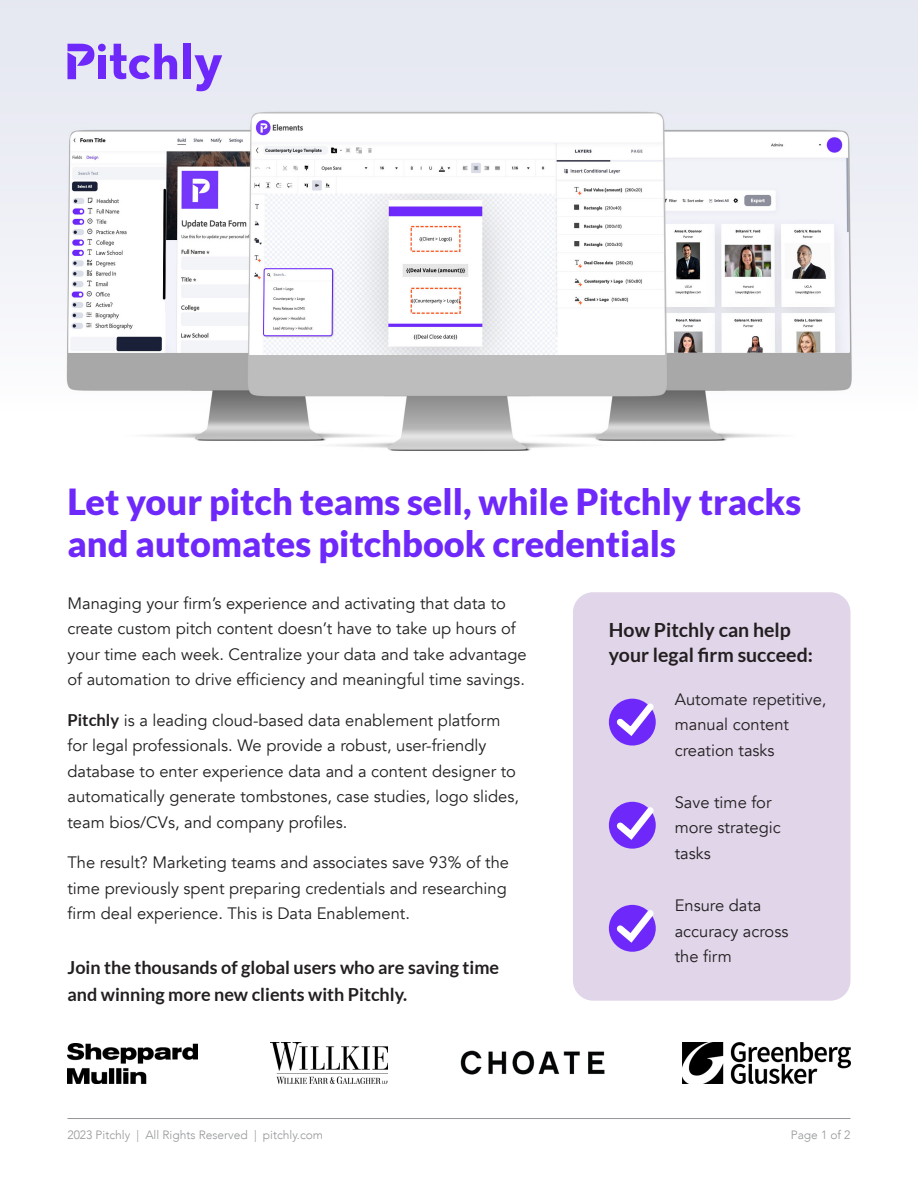
<style>
.page{position:relative;width:918px;height:1188px;background:#fff}
.page>*{position:absolute;margin:0;border:0;box-sizing:border-box;transform-origin:0 0}
.t1{font:900 36px "Lato";color:#6e29fa}
.t2{font:700 19.5px/25.5px "Lato";color:#231f20}
.t3{font:700 18px/27px "Lato";color:#231f20}
.t4{font:16.5px/25.5px "Avenir";color:#231f20}
.t5{font:300 12px "Avenir";color:#939598}
.s1{font-family:"Lato";font-weight:700}
</style>
<div class="page">
<img style="left:0;top:0;width:918px;height:451px">
<div style="left:183px;top:44px;width:8px;height:35px;background:#6e29fa"></div>
<svg style="left:194px;top:55px;width:28px;height:36px"></svg>
<svg style="left:67px;top:44px;width:110px;height:35px;background:#ac8cf5"></svg>
<div style="left:573px;top:592px;width:277px;height:409px;background:#e0d5e9;border-radius:20px"></div>
<svg style="left:609px;top:699px;width:47px;height:47px"></svg>
<svg style="left:611px;top:698px;width:45px;height:43px;background:#9969f8"></svg>
<svg style="left:609px;top:802px;width:47px;height:47px"></svg>
<svg style="left:611px;top:801px;width:45px;height:44px;background:#996af7"></svg>
<svg style="left:609px;top:905px;width:47px;height:47px"></svg>
<svg style="left:611px;top:904px;width:45px;height:44px"></svg>
<img style="left:460px;top:1050px;width:145px;height:25px">
<img style="left:683px;top:1043px;width:167px;height:40px">
<img style="left:272px;top:1043px;width:115px;height:41px">
<img style="left:68px;top:1043px;width:130px;height:40px">
<hr style="left:68px;top:1118px;width:782px;height:1px;background:#939598">
<p class="t1" style="left:68px;top:481px;width:735px">Let your pitch teams sell, while Pitchly tracks</p>
<p class="t1" style="left:68px;top:523px;width:610px">and automates pitchbook credentials</p>
<p class="t4" style="left:68px;top:591px;width:461px">Managing your firm’s experience and activating that data to create custom pitch content doesn’t have to take up hours of your time each week. Centralize your data and take advantage of automation to drive efficiency and meaningful time savings.</p>
<p class="t4" style="left:68px;top:708px;width:453px"><span class="s1">Pitchly</span> is a leading cloud-based data enablement platform for legal professionals. We provide a robust, user-friendly database to enter experience data and a content designer to automatically generate tombstones, case studies, logo slides, team bios/CVs, and company profiles.</p>
<p class="t4" style="left:68px;top:850px;width:443px">The result? Marketing teams and associates save 93% of the time previously spent preparing credentials and researching firm deal experience. This is Data Enablement.</p>
<p class="t2" style="left:609px;top:617px;width:206px">How Pitchly can help your legal firm succeed:</p>
<p class="t4" style="left:675px;top:687px;width:153px">Automate repetitive, manual content creation tasks</p>
<p class="t4" style="left:675px;top:790px;width:107px">Save time for more strategic tasks</p>
<p class="t4" style="left:675px;top:893px;width:115px">Ensure data accuracy across the firm</p>
<p class="t3" style="left:68px;top:953px;width:433px">Join the thousands of global users who are saving time and winning more new clients with Pitchly.</p>
<p class="t5" style="left:68px;top:1128px;width:257px">2023 Pitchly | All Rights Reserved | pitchly.com</p>
<p class="t5" style="left:791px;top:1128px;width:61px">Page 1 of 2</p>
</div>
